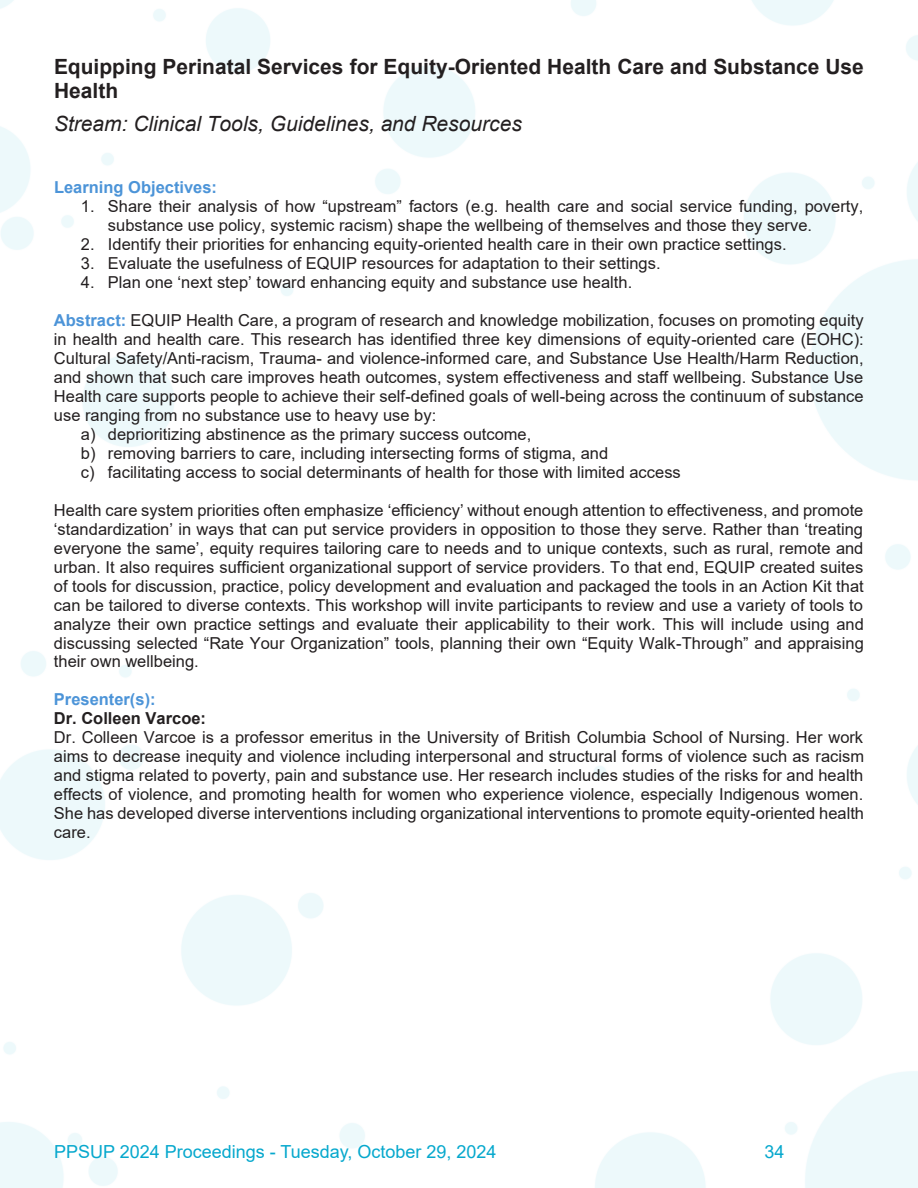
<style>
.page{position:relative;width:918px;height:1188px;background:#fff}
.page>*{position:absolute;margin:0;border:0;box-sizing:border-box;transform-origin:0 0}
.t1{font:700 21px/24.2px "Arial";color:#231f20}
.t2{font:italic 21px "Arial";color:#231f20}
.t3{font:18px "Arial";color:#06a8cd}
.t4{font:16.5px/19px "Arial";color:#231f20}
.t5{font:700 16.5px "Arial";color:#4c94d8}
.s1{font-weight:700;color:#4c94d8}
.s2{font-weight:700}
</style>
<div class="page">
<p class="t1" style="left:54px;top:54px;width:811px">Equipping Perinatal Services for Equity-Oriented Health Care and Substance Use<br>Health</p>
<p class="t2" style="left:54px;top:110px;width:469px">Stream: Clinical Tools, Guidelines, and Resources</p>
<p class="t5" style="left:54px;top:176px;width:165px">Learning Objectives:</p>
<p class="t4" style="left:108px;top:197px;width:757px;text-indent:-27px">1. Share their analysis of how “upstream” factors (e.g. health care and social service funding, poverty, substance use policy, systemic racism) shape the wellbeing of themselves and those they serve.</p>
<p class="t4" style="left:81px;top:235px;width:707px">2. Identify their priorities for enhancing equity-oriented health care in their own practice settings.</p>
<p class="t4" style="left:81px;top:254px;width:581px">3. Evaluate the usefulness of EQUIP resources for adaptation to their settings.</p>
<p class="t4" style="left:81px;top:273px;width:553px">4. Plan one ‘next step’ toward enhancing equity and substance use health.</p>
<p class="t4" style="left:54px;top:311px;width:811px"><span class="s1">Abstract:</span> EQUIP Health Care, a program of research and knowledge mobilization, focuses on promoting equity</p>
<p class="t4" style="left:54px;top:329px;width:811px">in health and health care. This research has identified three key dimensions of equity-oriented care (EOHC):</p>
<p class="t4" style="left:54px;top:348px;width:811px">Cultural Safety/Anti-racism, Trauma- and violence-informed care, and Substance Use Health/Harm Reduction,</p>
<p class="t4" style="left:54px;top:367px;width:811px">and shown that such care improves heath outcomes, system effectiveness and staff wellbeing. Substance Use</p>
<p class="t4" style="left:54px;top:386px;width:811px">Health care supports people to achieve their self-defined goals of well-being across the continuum of substance</p>
<p class="t4" style="left:54px;top:405px;width:384px">use ranging from no substance use to heavy use by:</p>
<p class="t4" style="left:81px;top:424px;width:452px">a) deprioritizing abstinence as the primary success outcome,</p>
<p class="t4" style="left:81px;top:443px;width:529px">b) removing barriers to care, including intersecting forms of stigma, and</p>
<p class="t4" style="left:81px;top:462px;width:601px">c) facilitating access to social determinants of health for those with limited access</p>
<p class="t4" style="left:54px;top:500px;width:811px;text-align:justify">Health care system priorities often emphasize ‘efficiency’ without enough attention to effectiveness, and promote ‘standardization’ in ways that can put service providers in opposition to those they serve. Rather than ‘treating everyone the same’, equity requires tailoring care to needs and to unique contexts, such as rural, remote and urban. It also requires sufficient organizational support of service providers. To that end, EQUIP created suites of tools for discussion, practice, policy development and evaluation and packaged the tools in an Action Kit that can be tailored to diverse contexts. This workshop will invite participants to review and use a variety of tools to analyze their own practice settings and evaluate their applicability to their work. This will include using and discussing selected “Rate Your Organization” tools, planning their own “Equity Walk-Through” and appraising their own wellbeing.</p>
<p class="t4" style="left:54px;top:690px;width:812px"><span class="s1">Presenter(s):<br></span><span class="s2">Dr. Colleen Varcoe:<br></span>Dr. Colleen Varcoe is a professor emeritus in the University of British Columbia School of Nursing. Her work aims to decrease inequity and violence including interpersonal and structural forms of violence such as racism and stigma related to poverty, pain and substance use. Her research includes studies of the risks for and health effects of violence, and promoting health for women who experience violence, especially Indigenous women.<br>She has developed diverse interventions including organizational interventions to promote equity-oriented health care.</p>
<p class="t3" style="left:54px;top:1139px;width:444px">PPSUP 2024 Proceedings - Tuesday, October 29, 2024</p>
<p class="t3" style="left:764px;top:1139px;width:22px">34</p>
</div>
